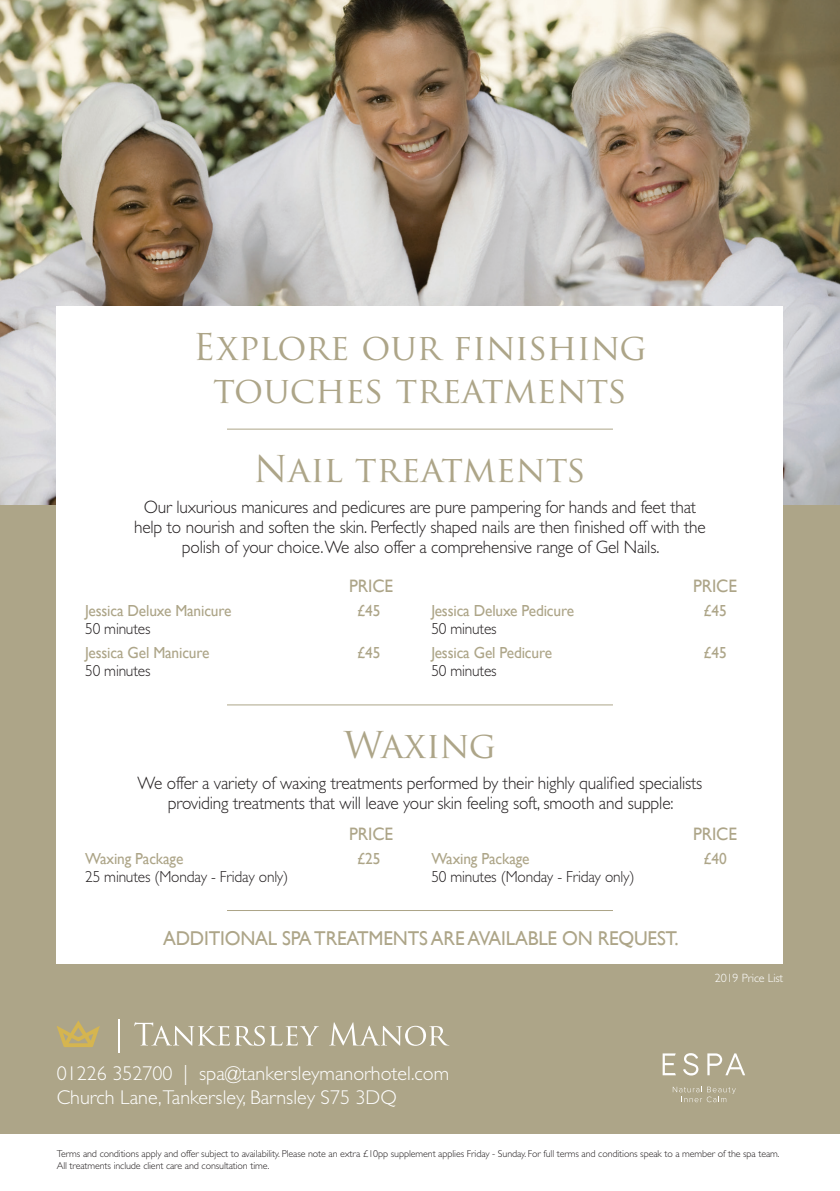
<style>
.page{position:relative;width:840px;height:1191px;background:#fff}
.page>*{position:absolute;margin:0;border:0;box-sizing:border-box;transform-origin:0 0}
.t1{font:36px/43.2px "Trajan Pro";color:#ada588;text-align:center}
.t2{font:300 20px/24px "Gill Sans";color:#fff}
.t3{font:20px "Gill Sans";letter-spacing:-.01em;color:#ada588;scale:.96 1}
.t4{font:300 18px/20px "Gill Sans";letter-spacing:-.01em;color:#231f20;text-align:center;scale:.96 1}
.t5{font:18px "Gill Sans";letter-spacing:-.01em;color:#ada588;scale:.96 1}
.t6{font:16px "Gill Sans";letter-spacing:-.01em;color:#ada588;scale:.96 1}
.t7{font:300 16px "Gill Sans";letter-spacing:-.01em;color:#231f20;scale:.96 1}
.t8{font:300 12px "Gill Sans";letter-spacing:-.01em;color:#fff}
.t9{font:300 10px/12px "Gill Sans";letter-spacing:-.01em;color:#231f20}
</style>
<div class="page">
<div style="left:0;top:437px;width:839px;height:697px;background:#ada588"></div>
<img style="left:0;top:0;width:839px;height:505px">
<div style="left:57px;top:306px;width:725px;height:658px;background:#fff"></div>
<hr style="left:227px;top:428px;width:385px;height:1px;background:#ada588">
<hr style="left:227px;top:704px;width:385px;height:1px;background:#ada588">
<hr style="left:227px;top:910px;width:385px;height:1px;background:#ada588">
<svg style="left:134px;top:1022px;width:185px;height:23px"></svg>
<svg style="left:331px;top:1022px;width:117px;height:23px"></svg>
<hr style="left:118px;top:1019px;width:1px;height:33px;background:#fff">
<svg style="left:57px;top:1021px;width:43px;height:26px"></svg>
<svg style="left:707px;top:1053px;width:37px;height:22px"></svg>
<svg style="left:662px;top:1053px;width:13px;height:22px"></svg>
<svg style="left:683px;top:1053px;width:15px;height:22px"></svg>
<svg style="left:672px;top:1086px;width:63px;height:16px"></svg>
<h1 class="t1" style="left:193px;top:325px;width:455px">Explore our finishing touches treatments</h1>
<h1 class="t1" style="left:254px;top:447px;width:333px">Nail treatments</h1>
<p class="t4" style="left:134px;top:497px;width:596px">Our luxurious manicures and pedicures are pure pampering for hands and feet that help to nourish and soften the skin. Perfectly shaped nails are then finished off with the polish of your choice. We also offer a comprehensive range of Gel Nails.</p>
<p class="t5" style="left:349px;top:576px;width:47px">PRICE</p>
<p class="t6" style="left:85px;top:601px;width:154px">Jessica Deluxe Manicure</p>
<p class="t6" style="left:357px;top:601px;width:26px">£45</p>
<p class="t7" style="left:85px;top:619px;width:70px">50 minutes</p>
<p class="t6" style="left:85px;top:643px;width:131px">Jessica Gel Manicure</p>
<p class="t6" style="left:357px;top:643px;width:26px">£45</p>
<p class="t7" style="left:85px;top:661px;width:70px">50 minutes</p>
<p class="t5" style="left:692px;top:576px;width:47px">PRICE</p>
<p class="t6" style="left:431px;top:601px;width:150px">Jessica Deluxe Pedicure</p>
<p class="t6" style="left:703px;top:601px;width:26px">£45</p>
<p class="t7" style="left:431px;top:619px;width:70px">50 minutes</p>
<p class="t6" style="left:431px;top:643px;width:127px">Jessica Gel Pedicure</p>
<p class="t6" style="left:703px;top:643px;width:26px">£45</p>
<p class="t7" style="left:431px;top:661px;width:70px">50 minutes</p>
<h1 class="t1" style="left:343px;top:723px;width:154px">Waxing</h1>
<p class="t4" style="left:137px;top:773px;width:589px">We offer a variety of waxing treatments performed by their highly qualified specialists providing treatments that will leave your skin feeling soft, smooth and supple:</p>
<p class="t5" style="left:349px;top:824px;width:47px">PRICE</p>
<p class="t6" style="left:85px;top:849px;width:104px">Waxing Package</p>
<p class="t6" style="left:357px;top:849px;width:26px">£25</p>
<p class="t7" style="left:85px;top:867px;width:213px">25 minutes (Monday - Friday only)</p>
<p class="t5" style="left:692px;top:824px;width:47px">PRICE</p>
<p class="t6" style="left:431px;top:849px;width:104px">Waxing Package</p>
<p class="t6" style="left:703px;top:849px;width:26px">£40</p>
<p class="t7" style="left:431px;top:867px;width:213px">50 minutes (Monday - Friday only)</p>
<p class="t3" style="left:163px;top:927px;width:538px">ADDITIONAL SPA TREATMENTS ARE AVAILABLE ON REQUEST.</p>
<p class="t2" style="left:57px;top:1062px;width:393px">01226 352700 | spa@tankersleymanorhotel.com<br>Church Lane,Tankersley, Barnsley S75 3DQ</p>
<p class="t8" style="left:714px;top:971px;width:70px">2019 Price List</p>
<p class="t9" style="left:57px;top:1147px;width:724px">Terms and conditions apply and offer subject to availability. Please note an extra £10pp supplement applies Friday - Sunday. For full terms and conditions speak to a member of the spa team.<br>All treatments include client care and consultation time.</p>
</div>
